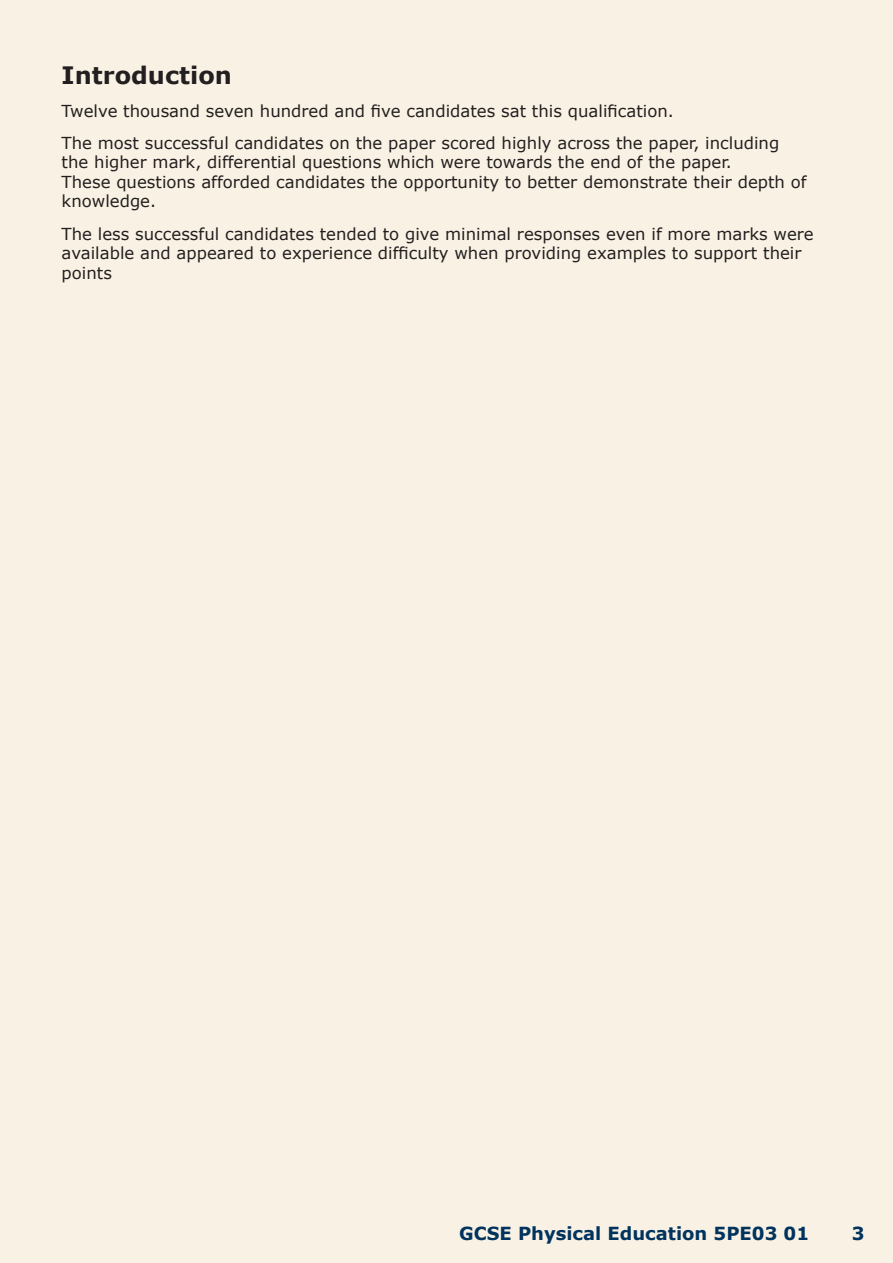
<style>
.page{position:relative;width:893px;height:1263px;background:#f9f2e4}
.page>*{position:absolute;margin:0;border:0;box-sizing:border-box;transform-origin:0 0}
.t1{font:700 24px "Verdana";color:#231f20}
.t2{font:700 18px "Verdana";color:#00345e}
.t3{font:16.5px/19.5px "Verdana";color:#231f20}
</style>
<div class="page">
<h1 class="t1" style="left:62px;top:60px;width:172px">Introduction</h1>
<p class="t3" style="left:62px;top:94px;width:719px;line-height:32.2px">Twelve thousand seven hundred and five candidates sat this qualification.<br>The most successful candidates on the paper scored highly across the paper, including</p>
<p class="t3" style="left:62px;top:152px;width:746px">the higher mark, differential questions which were towards the end of the paper.<br>These questions afforded candidates the opportunity to better demonstrate their depth of knowledge.</p>
<p class="t3" style="left:62px;top:223px;width:754px">The less successful candidates tended to give minimal responses even if more marks were available and appeared to experience difficulty when providing examples to support their points</p>
<p class="t2" style="left:459px;top:1222px;width:351px">GCSE Physical Education 5PE03 01</p>
<p class="t2" style="left:852px;top:1222px;width:14px">3</p>
</div>
